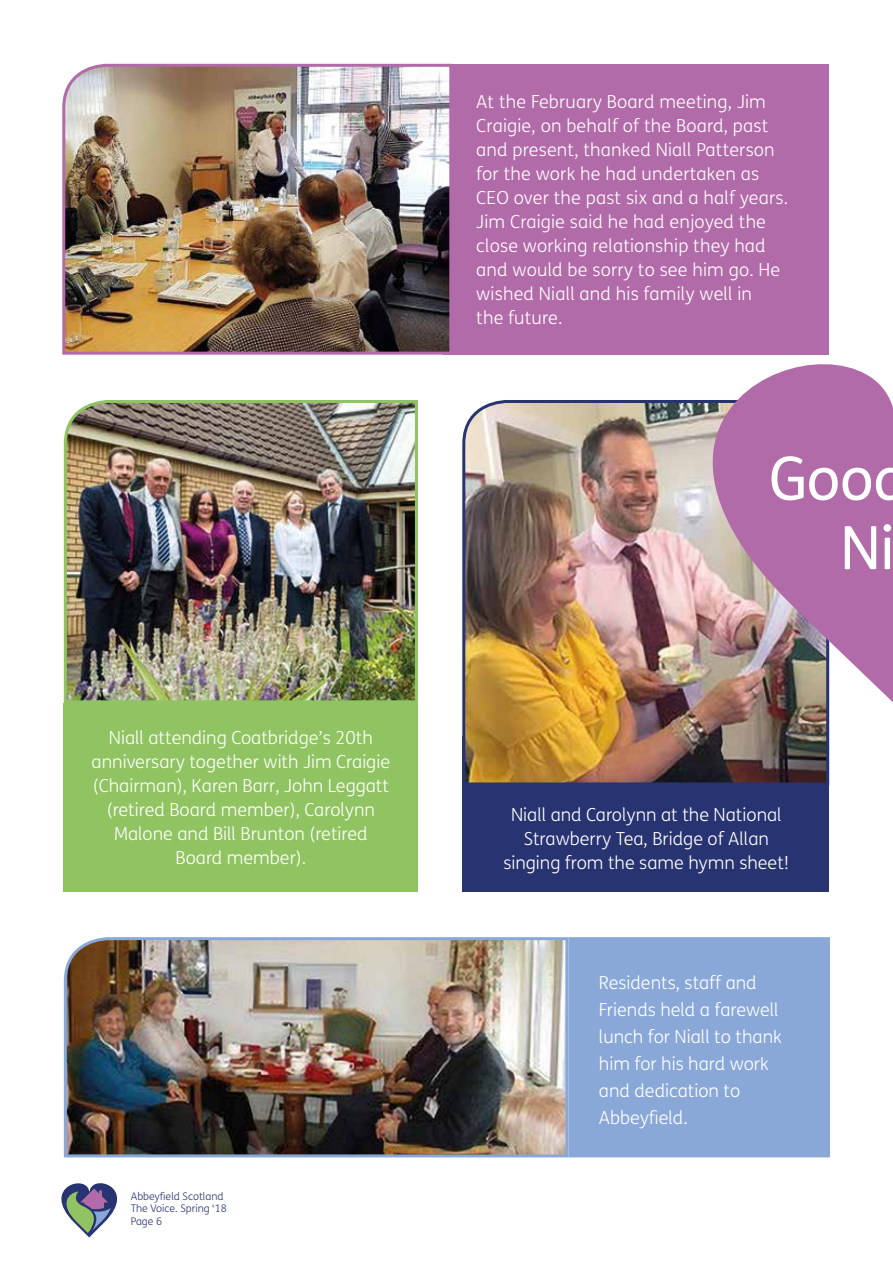
<style>
.page{position:relative;width:893px;height:1263px;background:#fff}
.page>*{position:absolute;margin:0;border:0;box-sizing:border-box;transform-origin:0 0}
.t1{font:59.85px/69.3px "FS Me";letter-spacing:-.01em;color:#fff;text-align:right}
.t2{font:300 18px/24px "FS Me";color:#fff;text-align:center}
.t3{font:300 10.5px/12.6px "FS Me";color:#283371}
</style>
<div class="page">
<div style="left:462px;top:736px;width:367px;height:156px;background:#283371"></div>
<div style="left:444px;top:64px;width:385px;height:291px;background:#b26ba9"></div>
<div style="left:64px;top:703px;width:354px;height:189px;background:#90c362"></div>
<svg style="left:61px;top:1183px;width:57px;height:54px"></svg>
<img style="left:462px;top:400px;width:368px;height:386px">
<div style="left:568px;top:937px;width:262px;height:220px;background:#89a8d8;border:2px solid #89a8d8"></div>
<img style="left:63px;top:937px;width:507px;height:221px">
<img style="left:63px;top:400px;width:355px;height:305px">
<img style="left:62px;top:63px;width:390px;height:292px">
<img style="left:561px;top:364px;width:332px;height:339px">
<p class="t2" style="left:92px;top:727px;width:300px">Niall attending Coatbridge’s 20th anniversary together with Jim Craigie (Chairman), Karen Barr, John Leggatt (retired Board member), Carolynn<br>Malone and Bill Brunton (retired<br>Board member).</p>
<p class="t3" style="left:131px;top:1190px;width:98px">Abbeyfield Scotland<br>The Voice. Spring ‘18<br>Page 6</p>
<p class="t2" style="left:476px;top:90px;width:313px;text-align:left">At the February Board meeting, Jim<br>Craigie, on behalf of the Board, past and present, thanked Niall Patterson for the work he had undertaken as<br>CEO over the past six and a half years.<br>Jim Craigie said he had enjoyed the close working relationship they had and would be sorry to see him go. He wished Niall and his family well in<br>the future.</p>
<h1 class="t1" style="left:769px;top:445px;width:140px">Good<br>Ni</h1>
<p class="t2" style="left:503px;top:803px;width:288px">Niall and Carolynn at the National<br>Strawberry Tea, Bridge of Allan singing from the same hymn sheet!</p>
<p class="t2" style="left:599px;top:969px;width:184px;line-height:27px;text-align:left">Residents, staff and<br>Friends held a farewell lunch for Niall to thank him for his hard work and dedication to<br>Abbeyfield.</p>
</div>
